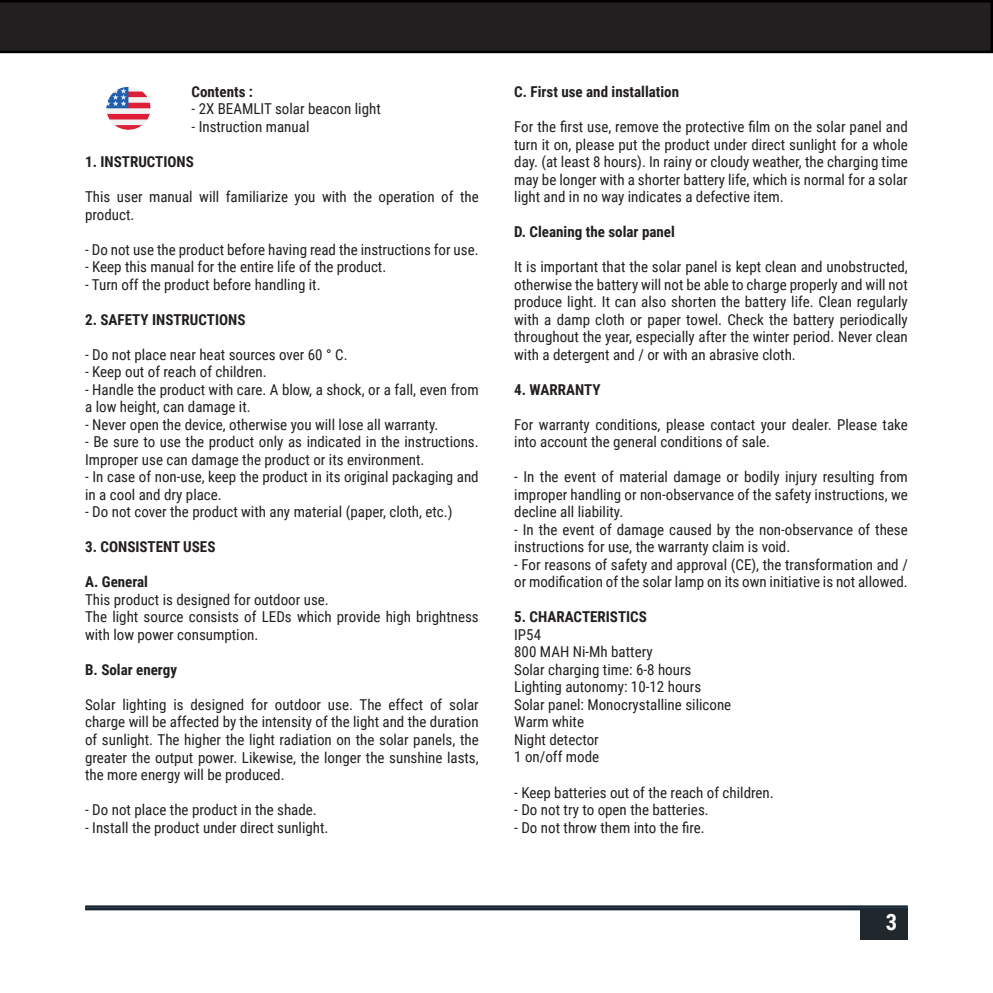
<style>
.page{position:relative;width:993px;height:993px;background:#fff}
.page>*{position:absolute;margin:0;border:0;box-sizing:border-box;transform-origin:0 0}
.t1{font:700 22.5px "Roboto Condensed";color:#fff}
.t2{font:15px/17.5px "Roboto Condensed";color:#231f20}
.t3{font:700 15px "Roboto Condensed";color:#231f20}
.s1{font-weight:700}
</style>
<div class="page">
<hr style="left:85px;top:905px;width:822px;height:2px;background:#182733">
<div style="left:859px;top:907px;width:48px;height:32px;background:#20282d"></div>
<hr style="left:85px;top:907px;width:822px;height:3px;background:#182733">
<svg style="left:106px;top:87px;width:44px;height:43px"></svg>
<svg style="left:115px;top:125px;width:27px;height:5px"></svg>
<svg style="left:107px;top:114px;width:43px;height:5px"></svg>
<svg style="left:106px;top:87px;width:44px;height:21px"></svg>
<svg style="left:0;top:0;width:992px;height:53px;background:#1f1c1d"></svg>
<p class="t3" style="left:191px;top:81px;width:63px">Contents :</p>
<p class="t2" style="left:191px;top:100px;width:191px">- 2X BEAMLIT solar beacon light</p>
<p class="t2" style="left:191px;top:117px;width:119px">- Instruction manual</p>
<p class="t3" style="left:85px;top:151px;width:110px">1. INSTRUCTIONS</p>
<p class="t2" style="left:85px;top:187px;width:395px">This user manual will familiarize you with the operation of the product.</p>
<p class="t2" style="left:85px;top:240px;width:395px">- Do not use the product before having read the instructions for use.</p>
<p class="t2" style="left:85px;top:257px;width:302px">- Keep this manual for the entire life of the product.</p>
<p class="t2" style="left:85px;top:275px;width:237px">- Turn off the product before handling it.</p>
<p class="t3" style="left:85px;top:308px;width:162px">2. SAFETY INSTRUCTIONS</p>
<p class="t2" style="left:85px;top:345px;width:264px">- Do not place near heat sources over 60 ° C.</p>
<p class="t2" style="left:85px;top:362px;width:183px">- Keep out of reach of children.</p>
<p class="t2" style="left:85px;top:380px;width:395px">- Handle the product with care. A blow, a shock, or a fall, even from a low height, can damage it.</p>
<p class="t2" style="left:85px;top:415px;width:355px">- Never open the device, otherwise you will lose all warranty.</p>
<p class="t2" style="left:85px;top:432px;width:395px">- Be sure to use the product only as indicated in the instructions.<br>Improper use can damage the product or its environment.</p>
<p class="t2" style="left:85px;top:467px;width:395px">- In case of non-use, keep the product in its original packaging and in a cool and dry place.</p>
<p class="t2" style="left:85px;top:502px;width:369px">- Do not cover the product with any material (paper, cloth, etc.)</p>
<p class="t3" style="left:85px;top:536px;width:132px">3. CONSISTENT USES</p>
<p class="t3" style="left:85px;top:571px;width:64px">A. General</p>
<p class="t2" style="left:85px;top:590px;width:245px">This product is designed for outdoor use.</p>
<p class="t2" style="left:85px;top:607px;width:395px">The light source consists of LEDs which provide high brightness with low power consumption.</p>
<p class="t3" style="left:85px;top:659px;width:93px">B. Solar energy</p>
<p class="t2" style="left:85px;top:695px;width:395px;text-align:justify">Solar lighting is designed for outdoor use. The effect of solar charge will be affected by the intensity of the light and the duration of sunlight. The higher the light radiation on the solar panels, the greater the output power. Likewise, the longer the sunshine lasts, the more energy will be produced.</p>
<p class="t2" style="left:85px;top:800px;width:233px">- Do not place the product in the shade.</p>
<p class="t2" style="left:85px;top:817px;width:245px">- Install the product under direct sunlight.</p>
<p class="t3" style="left:514px;top:81px;width:166px">C. First use and installation</p>
<p class="t2" style="left:514px;top:117px;width:395px;text-align:justify">For the first use, remove the protective film on the solar panel and turn it on, please put the product under direct sunlight for a whole day. (at least 8 hours). In rainy or cloudy weather, the charging time may be longer with a shorter battery life, which is normal for a solar light and in no way indicates a defective item.</p>
<p class="t3" style="left:514px;top:221px;width:162px">D. Cleaning the solar panel</p>
<p class="t2" style="left:514px;top:257px;width:395px;text-align:justify">It is important that the solar panel is kept clean and unobstructed, otherwise the battery will not be able to charge properly and will not produce light. It can also shorten the battery life. Clean regularly with a damp cloth or paper towel. Check the battery periodically throughout the year, especially after the winter period. Never clean with a detergent and / or with an abrasive cloth.</p>
<p class="t3" style="left:514px;top:379px;width:88px">4. WARRANTY</p>
<p class="t2" style="left:514px;top:415px;width:395px">For warranty conditions, please contact your dealer. Please take into account the general conditions of sale.</p>
<p class="t2" style="left:514px;top:467px;width:395px;text-align:justify">- In the event of material damage or bodily injury resulting from improper handling or non-observance of the safety instructions, we decline all liability.</p>
<p class="t2" style="left:514px;top:520px;width:395px">- In the event of damage caused by the non-observance of these instructions for use, the warranty claim is void.</p>
<p class="t2" style="left:514px;top:555px;width:395px">- For reasons of safety and approval (CE), the transformation and / or modification of the solar lamp on its own initiative is not allowed.</p>
<p class="t2" style="left:514px;top:607px;width:218px"><span class="s1">5. CHARACTERISTICS<br></span>IP54<br>800 MAH Ni-Mh battery<br>Solar charging time: 6-8 hours<br>Lighting autonomy: 10-12 hours<br>Solar panel: Monocrystalline silicone<br>Warm white<br>Night detector<br>1 on/off mode</p>
<p class="t2" style="left:514px;top:782px;width:261px">- Keep batteries out of the reach of children.</p>
<p class="t2" style="left:514px;top:800px;width:196px">- Do not try to open the batteries.</p>
<p class="t2" style="left:514px;top:817px;width:192px">- Do not throw them into the fire.</p>
<h1 class="t1" style="left:885px;top:906px;width:13px">3</h1>
</div>
